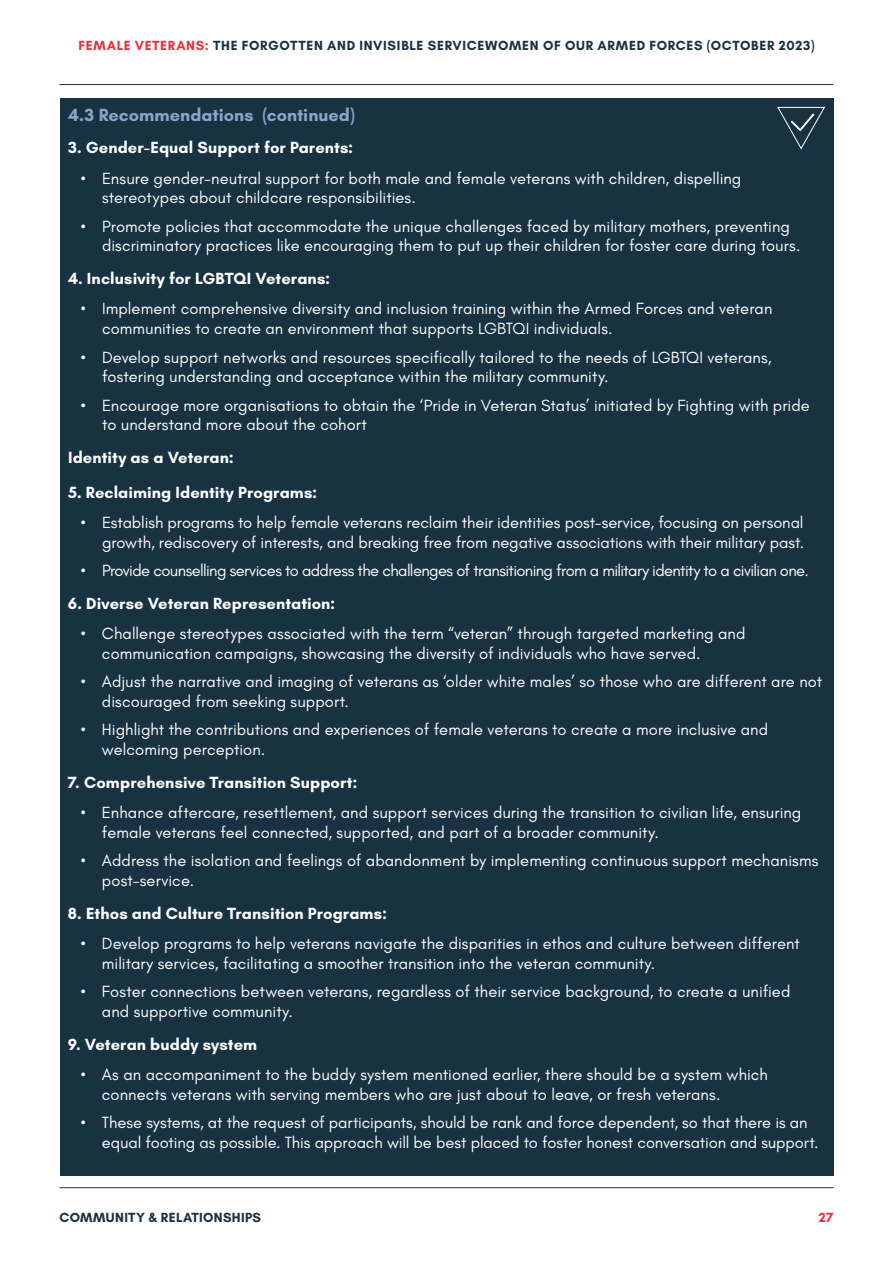
<style>
.page{position:relative;width:893px;height:1263px;background:#fff}
.page>*{position:absolute;margin:0;border:0;box-sizing:border-box;transform-origin:0 0}
.t1{font:700 18px "Glacial Indifference";color:#8ea2ca}
.t2{font:16.5px/19.8px "Glacial Indifference";letter-spacing:.005em;color:#fff}
.t3{font:700 16.5px "Glacial Indifference";letter-spacing:.005em;color:#fff}
.t4{font:16.5px "Glacial Indifference";letter-spacing:-.035em;color:#fff}
.t5{font:700 13.5px "Glacial Indifference";letter-spacing:.045em;color:#183242}
.t6{font:700 13.5px "Glacial Indifference";letter-spacing:.025em;color:#183242}
.t7{font:700 13.5px "Glacial Indifference";color:#ee303c}
.s1{color:#ee303c}
</style>
<div class="page">
<hr style="left:60px;top:84px;width:773px;height:1px;background:#183242">
<hr style="left:60px;top:1187px;width:773px;height:1px;background:#183242">
<div style="left:60px;top:99px;width:773px;height:1077px;background:#183242"></div>
<svg style="left:777px;top:106px;width:48px;height:44px"></svg>
<p class="t5" style="left:78px;top:37px;width:738px"><span class="s1">FEMALE VETERANS:</span> THE FORGOTTEN AND INVISIBLE SERVICEWOMEN OF OUR ARMED FORCES (OCTOBER 2023)</p>
<p class="t1" style="left:68px;top:103px;width:288px">4.3 Recommendations (continued)</p>
<p class="t3" style="left:68px;top:137px;width:287px">3. Gender-Equal Support for Parents:</p>
<p class="t2" style="left:102px;top:168px;width:641px;text-indent:-21px">• Ensure gender-neutral support for both male and female veterans with children, dispelling stereotypes about childcare responsibilities.</p>
<p class="t2" style="left:102px;top:216px;width:700px;text-indent:-21px">• Promote policies that accommodate the unique challenges faced by military mothers, preventing discriminatory practices like encouraging them to put up their children for foster care during tours.</p>
<p class="t3" style="left:68px;top:268px;width:264px">4. Inclusivity for LGBTQI Veterans:</p>
<p class="t2" style="left:102px;top:299px;width:672px;text-indent:-21px">• Implement comprehensive diversity and inclusion training within the Armed Forces and veteran communities to create an environment that supports LGBTQI individuals.</p>
<p class="t2" style="left:102px;top:347px;width:671px;text-indent:-21px">• Develop support networks and resources specifically tailored to the needs of LGBTQI veterans, fostering understanding and acceptance within the military community.</p>
<p class="t2" style="left:102px;top:395px;width:709px;text-indent:-21px">• Encourage more organisations to obtain the ‘Pride in Veteran Status’ initiated by Fighting with pride to understand more about the cohort</p>
<p class="t3" style="left:68px;top:447px;width:167px">Identity as a Veteran:</p>
<p class="t3" style="left:68px;top:482px;width:251px">5. Reclaiming Identity Programs:</p>
<p class="t2" style="left:81px;top:513px;width:725px;text-align:right">• Establish programs to help female veterans reclaim their identities post-service, focusing on personal growth, rediscovery of interests, and breaking free from negative associations with their military past.</p>
<p class="t4" style="left:81px;top:561px;width:729px">• Provide counselling services to address the challenges of transitioning from a military identity to a civilian one.</p>
<p class="t3" style="left:68px;top:593px;width:269px">6. Diverse Veteran Representation:</p>
<p class="t2" style="left:102px;top:624px;width:645px;text-indent:-21px">• Challenge stereotypes associated with the term “veteran” through targeted marketing and communication campaigns, showcasing the diversity of individuals who have served.</p>
<p class="t2" style="left:102px;top:672px;width:722px;text-indent:-21px">• Adjust the narrative and imaging of veterans as ‘older white males’ so those who are different are not discouraged from seeking support.</p>
<p class="t2" style="left:102px;top:720px;width:668px;text-indent:-21px">• Highlight the contributions and experiences of female veterans to create a more inclusive and welcoming perception.</p>
<p class="t3" style="left:68px;top:772px;width:291px">7. Comprehensive Transition Support:</p>
<p class="t2" style="left:102px;top:803px;width:701px;text-indent:-21px">• Enhance aftercare, resettlement, and support services during the transition to civilian life, ensuring female veterans feel connected, supported, and part of a broader community.</p>
<p class="t2" style="left:102px;top:851px;width:718px;text-indent:-21px">• Address the isolation and feelings of abandonment by implementing continuous support mechanisms post-service.</p>
<p class="t3" style="left:68px;top:903px;width:321px">8. Ethos and Culture Transition Programs:</p>
<p class="t2" style="left:102px;top:934px;width:699px;text-indent:-21px">• Develop programs to help veterans navigate the disparities in ethos and culture between different military services, facilitating a smoother transition into the veteran community.</p>
<p class="t2" style="left:102px;top:982px;width:690px;text-indent:-21px">• Foster connections between veterans, regardless of their service background, to create a unified and supportive community.</p>
<p class="t3" style="left:68px;top:1034px;width:191px">9. Veteran buddy system</p>
<p class="t2" style="left:102px;top:1065px;width:667px;text-indent:-21px">• As an accompaniment to the buddy system mentioned earlier, there should be a system which connects veterans with serving members who are just about to leave, or fresh veterans.</p>
<p class="t2" style="left:102px;top:1113px;width:718px;text-indent:-21px">• These systems, at the request of participants, should be rank and force dependent, so that there is an equal footing as possible. This approach will be best placed to foster honest conversation and support.</p>
<p class="t6" style="left:60px;top:1209px;width:203px">COMMUNITY &amp; RELATIONSHIPS</p>
<p class="t7" style="left:819px;top:1209px;width:16px">27</p>
</div>
